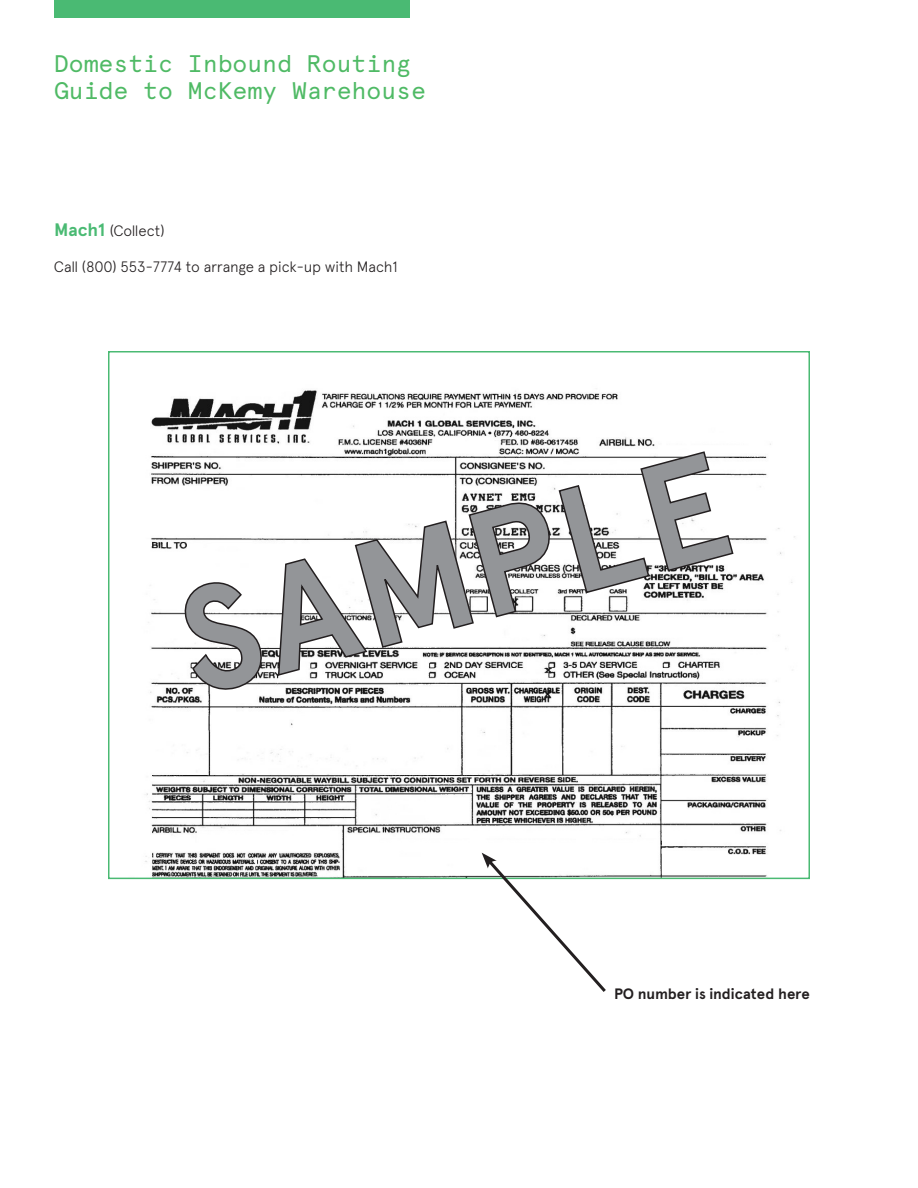
<style>
.page{position:relative;width:918px;height:1188px;background:#fff}
.page>*{position:absolute;margin:0;border:0;box-sizing:border-box;transform-origin:0 0}
.Header_Subline{font:24px "Apercu Avnet Mono";color:#4fba65}
.t1{font:300 15px "Apercu Pro";letter-spacing:-.015em;color:#231f20}
.t2{font:700 15px "Apercu Pro";letter-spacing:-.005em;color:#231f20}
.s1{font-weight:700;font-size:18px;color:#4aba73}
</style>
<div class="page">
<img style="left:145px;top:390px;width:650px;height:486px">
<svg style="left:182px;top:450px;width:552px;height:243px"></svg>
<svg style="left:482px;top:853px;width:127px;height:139px"></svg>
<div style="left:54px;top:0;width:355px;height:17px;background:#4aba73"></div>
<p class="Header_Subline" style="left:54px;top:46px;width:359px">Domestic Inbound Routing</p>
<p class="Header_Subline" style="left:54px;top:73px;width:373px">Guide to McKemy Warehouse</p>
<p class="t1" style="left:54px;top:219px;width:112px"><span class="s1">Mach1</span> (Collect)</p>
<p class="t1" style="left:54px;top:255px;width:345px">Call (800) 553-7774 to arrange a pick-up with Mach1</p>
<p class="t2" style="left:614px;top:982px;width:197px">PO number is indicated here</p>
</div>
